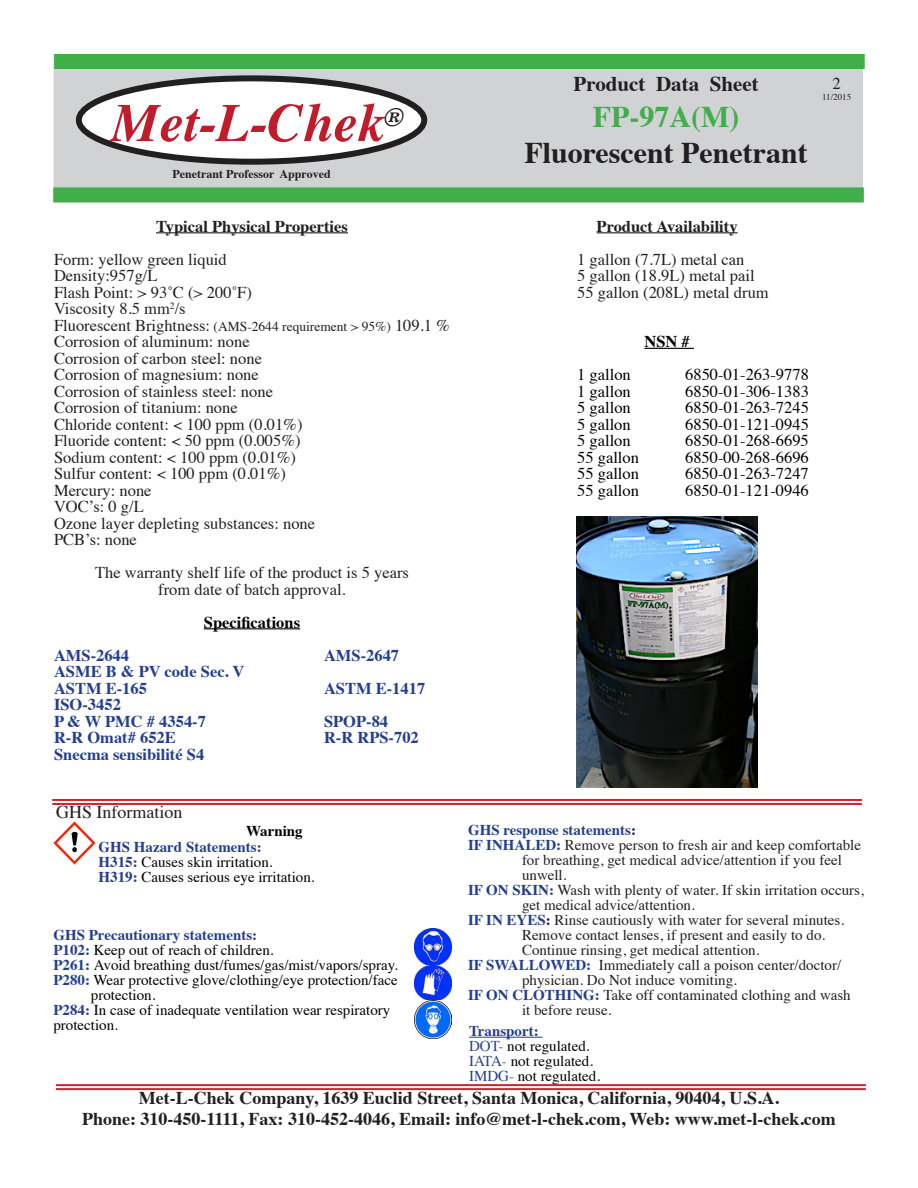
<style>
.page{position:relative;width:918px;height:1188px;background:#fff}
.page>*{position:absolute;margin:0;border:0;box-sizing:border-box;transform-origin:0 0}
.t1{font:italic 700 54px "Times";color:#be1d2c}
.t2{font:700 30px "Times";color:#231f20}
.t3{font:700 30px "Times";color:#40ae49}
.t4{font:italic 700 26.25px "Times";color:#231f20}
.t5{font:700 21px "Times";color:#231f20}
.t6{font:700 18px/21.6px "Times";color:#231f20;text-align:center}
.t7{font:18px "Times";color:#231f20}
.t8{font:16.5px/16.5px "Times";color:#231f20}
.t9{font:16.5px "Times";color:#000}
.t10{font:700 16.5px/16.5px "Times";color:#253f8e}
.t11{font:700 16.5px "Times";color:#231f20}
.t12{font:700 16.5px "Times";color:#000}
.t13{font:15px "Times";color:#231f20}
.t14{font:15px/15px "Times";color:#000}
.t15{font:700 15px "Times";color:#253f8e}
.t16{font:700 15px "Times";color:#000}
.t17{font:700 12px "Times";color:#231f20}
.t18{font:9px "Times";color:#231f20}
.s1{font-size:13.5px}
.s2{font-weight:700;color:#253f8e}
.s3{color:#231f20}
.s4{font-weight:700}
.s5{color:#253f8e}
</style>
<div class="page">
<hr style="left:56px;top:1084px;width:810px;height:2px;background:#d1232a">
<hr style="left:56px;top:1088px;width:810px;height:2px;background:#d1232a">
<hr style="left:597px;top:232px;width:141px;height:1px;background:#231f20">
<hr style="left:644px;top:348px;width:50px;height:1px;background:#000">
<hr style="left:156px;top:232px;width:192px;height:1px;background:#231f20">
<hr style="left:204px;top:628px;width:96px;height:1px;background:#000">
<hr style="left:469px;top:1037px;width:73px;height:1px;background:#253f8e">
<hr style="left:52px;top:799px;width:810px;height:2px;background:#d1232a">
<hr style="left:52px;top:803px;width:810px;height:2px;background:#d1232a">
<div style="left:54px;top:54px;width:809px;height:148px;background:#d1d2d4"></div>
<div style="left:54px;top:54px;width:811px;height:15px;background:#40ae49"></div>
<div style="left:79px;top:78px;width:345px;height:84px;background:#fff;border-radius:50%"></div>
<div style="left:76px;top:75px;width:351px;height:90px;border:6px solid #231f20;border-radius:50%"></div>
<div style="left:53px;top:187px;width:811px;height:15px;background:#40ae49"></div>
<img style="left:415px;top:929px;width:37px;height:110px">
<img style="left:53px;top:822px;width:43px;height:43px">
<img style="left:576px;top:516px;width:182px;height:272px">
<h1 class="t1" style="left:111px;top:72px;width:274px">Met-L-Chek</h1>
<h3 class="t4" style="left:384px;top:93px;width:21px">®</h3>
<p class="t17" style="left:172px;top:163px;width:160px">Penetrant Professor Approved</p>
<p class="t11" style="left:156px;top:210px;width:193px">Typical Physical Properties</p>
<p class="t8" style="left:54px;top:250px;width:398px">Form: yellow green liquid<br>Density:957g/L<br>Flash Point: &gt; 93˚C (&gt; 200˚F)<br>Viscosity 8.5 mm<sup>2</sup>/s<br>Fluorescent Brightness: <span class="s1">(AMS-2644 requirement &gt; 95%)</span> 109.1 %<br>Corrosion of aluminum: none<br>Corrosion of carbon steel: none<br>Corrosion of magnesium: none<br>Corrosion of stainless steel: none<br>Corrosion of titanium: none<br>Chloride content: &lt; 100 ppm (0.01%)<br>Fluoride content: &lt; 50 ppm (0.005%)<br>Sodium content: &lt; 100 ppm (0.01%)<br>Sulfur content: &lt; 100 ppm (0.01%)<br>Mercury: none<br>VOC’s: 0 g/L<br>Ozone layer depleting substances: none<br>PCB’s: none</p>
<p class="t8" style="left:95px;top:563px;width:315px;text-align:center">The warranty shelf life of the product is 5 years from date of batch approval.</p>
<p class="t12" style="left:204px;top:606px;width:98px">Specifications</p>
<p class="t10" style="left:54px;top:645px;width:77px">AMS-2644</p>
<p class="t10" style="left:324px;top:645px;width:77px">AMS-2647</p>
<p class="t10" style="left:54px;top:662px;width:192px">ASME B &amp; PV code Sec. V<br>ASTM E-165</p>
<p class="t10" style="left:324px;top:678px;width:103px">ASTM E-1417</p>
<p class="t10" style="left:54px;top:695px;width:154px">ISO-3452<br>P &amp; W PMC # 4354-7</p>
<p class="t10" style="left:324px;top:711px;width:66px">SPOP-84</p>
<p class="t10" style="left:54px;top:728px;width:123px">R-R Omat# 652E</p>
<p class="t10" style="left:324px;top:728px;width:96px">R-R RPS-702</p>
<p class="t10" style="left:54px;top:744px;width:152px">Snecma sensibilité S4</p>
<p class="t7" style="left:56px;top:796px;width:128px">GHS Information</p>
<p class="t16" style="left:246px;top:817px;width:58px">Warning</p>
<p class="t14" style="left:99px;top:838px;width:218px"><span class="s2">GHS Hazard Statements:<br>H315:</span> Causes skin irritation.<br><span class="s2">H319:</span> Causes serious eye irritation.</p>
<p class="t15" style="left:53px;top:921px;width:205px">GHS Precautionary statements:</p>
<p class="t14" style="left:53px;top:941px;width:222px"><span class="s2">P102:</span> Keep out of reach of children.</p>
<p class="t14" style="left:53px;top:956px;width:346px"><span class="s2">P261:</span> Avoid breathing dust/fumes/gas/mist/vapors/spray.</p>
<p class="t14" style="left:53px;top:971px;width:346px"><span class="s2">P280:</span> Wear protective glove/clothing/eye protection/face</p>
<p class="t14" style="left:91px;top:986px;width:66px">protection.</p>
<p class="t14" style="left:53px;top:1001px;width:338px"><span class="s2">P284:</span> In case of inadequate ventilation wear respiratory</p>
<p class="t14" style="left:53px;top:1016px;width:66px">protection.</p>
<p class="t5" style="left:574px;top:64px;width:187px">Product Data Sheet</p>
<h2 class="t3" style="left:593px;top:88px;width:148px">FP-97A(M)</h2>
<h2 class="t2" style="left:524px;top:124px;width:285px">Fluorescent Penetrant</h2>
<p class="t8" style="left:832px;top:74px;width:10px">2</p>
<p class="t18" style="left:822px;top:88px;width:31px">11/2015</p>
<p class="t11" style="left:597px;top:210px;width:143px">Product Availability</p>
<p class="t8" style="left:577px;top:250px;width:193px">1 gallon (7.7L) metal can<br>5 gallon (18.9L) metal pail<br>55 gallon (208L) metal drum</p>
<p class="t12" style="left:644px;top:326px;width:47px">NSN #</p>
<p class="t9" style="left:577px;top:359px;width:55px">1 gallon</p>
<p class="t9" style="left:685px;top:359px;width:125px">6850-01-263-9778</p>
<p class="t9" style="left:577px;top:376px;width:55px">1 gallon</p>
<p class="t9" style="left:685px;top:376px;width:125px">6850-01-306-1383</p>
<p class="t9" style="left:577px;top:392px;width:55px">5 gallon</p>
<p class="t9" style="left:685px;top:392px;width:125px">6850-01-263-7245</p>
<p class="t9" style="left:577px;top:409px;width:55px">5 gallon</p>
<p class="t9" style="left:685px;top:409px;width:125px">6850-01-121-0945</p>
<p class="t9" style="left:577px;top:425px;width:55px">5 gallon</p>
<p class="t9" style="left:685px;top:425px;width:125px">6850-01-268-6695</p>
<p class="t9" style="left:577px;top:442px;width:63px">55 gallon</p>
<p class="t9" style="left:685px;top:442px;width:125px">6850-00-268-6696</p>
<p class="t9" style="left:577px;top:458px;width:63px">55 gallon</p>
<p class="t9" style="left:685px;top:458px;width:125px">6850-01-263-7247</p>
<p class="t9" style="left:577px;top:475px;width:63px">55 gallon</p>
<p class="t9" style="left:685px;top:475px;width:125px">6850-01-121-0946</p>
<p class="t15" style="left:468px;top:816px;width:170px">GHS response statements<span class="s3">:</span></p>
<p class="t13" style="left:468px;top:831px;width:395px"><span class="s2">IF INHALED:</span> Remove person to fresh air and keep comfortable</p>
<p class="t13" style="left:522px;top:846px;width:321px">for breathing, get medical advice/attention if you feel</p>
<p class="t13" style="left:522px;top:861px;width:46px">unwell.</p>
<p class="t13" style="left:468px;top:876px;width:397px"><span class="s2">IF ON SKIN:</span> Wash with plenty of water. If skin irritation occurs,</p>
<p class="t13" style="left:522px;top:891px;width:174px">get medical advice/attention.</p>
<p class="t13" style="left:468px;top:906px;width:378px"><span class="s2">IF IN EYES</span><span class="s4">:</span> Rinse cautiously with water for several minutes.</p>
<p class="t13" style="left:522px;top:921px;width:305px">Remove contact lenses, if present and easily to do.</p>
<p class="t13" style="left:522px;top:936px;width:239px">Continue rinsing, get medical attention.</p>
<p class="t13" style="left:468px;top:951px;width:375px"><span class="s2">IF SWALLOWED:</span> Immediately call a poison center/doctor/</p>
<p class="t13" style="left:522px;top:966px;width:216px">physician. Do Not induce vomiting.</p>
<p class="t13" style="left:468px;top:981px;width:384px"><span class="s2">IF ON CLOTHING:</span> Take off contaminated clothing and wash</p>
<p class="t13" style="left:522px;top:996px;width:91px">it before reuse.</p>
<p class="t14" style="left:469px;top:1022px;width:133px"><span class="s2">Transport:<br></span><span class="s5">DOT-</span> not regulated.<br><span class="s5">IATA-</span> not regulated.<br><span class="s5">IMDG-</span> not regulated.</p>
<p class="t6" style="left:82px;top:1085px;width:755px">Met-L-Chek Company, 1639 Euclid Street, Santa Monica, California, 90404, U.S.A.<br>Phone: 310-450-1111, Fax: 310-452-4046, Email: info@met-l-chek.com, Web: www.met-l-chek.com</p>
</div>
